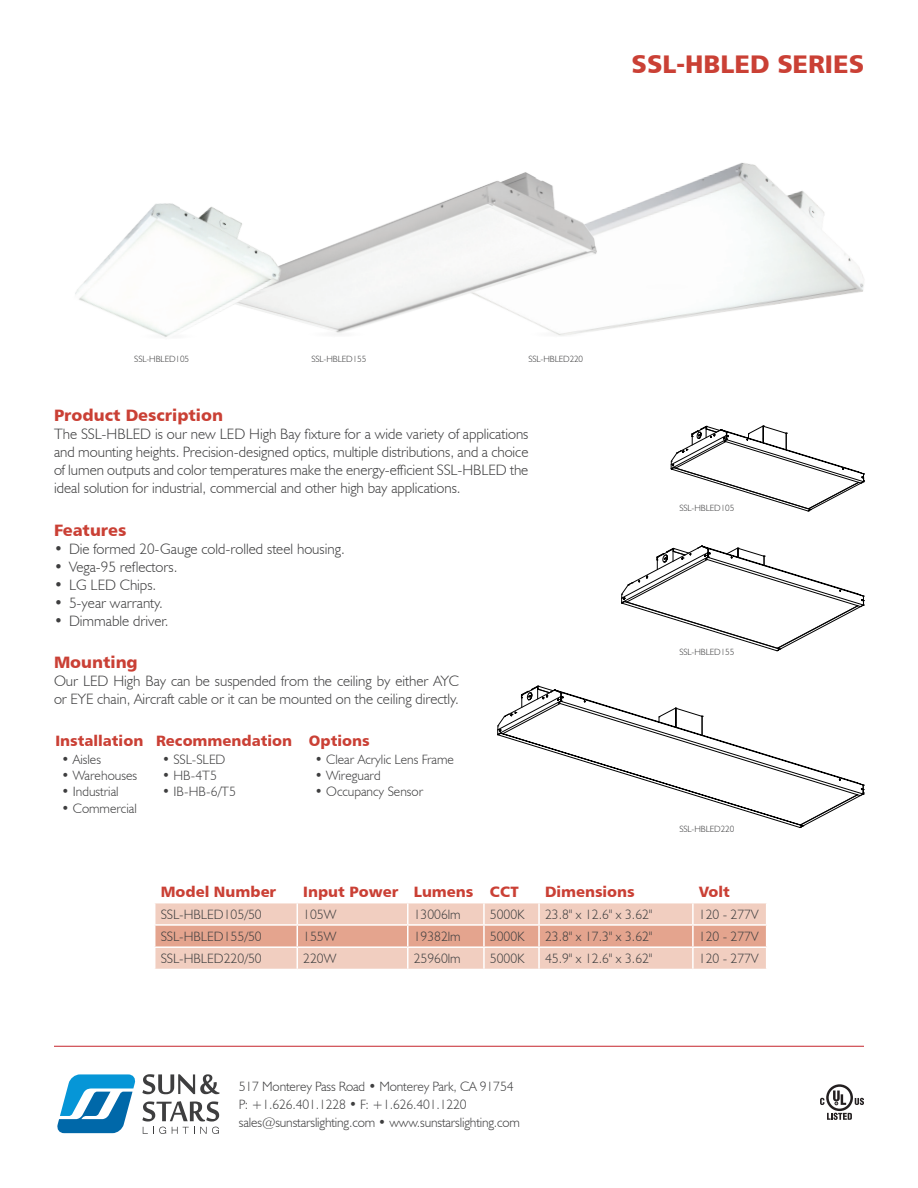
<style>
.page{position:relative;width:918px;height:1188px;background:#fff}
.page>*{position:absolute;margin:0;border:0;box-sizing:border-box;transform-origin:0 0}
.t1{font:25.5px "Humanist 777 BT Black B";color:#ca4035}
.BODY_COPY_SPECS{font:16.5px "Humanist 777 BT Black B";color:#ca4035}
.BODY_COPY_SPECS-2{font:300 15px/18px "Humanist 521 BT";color:#3e3e3f;text-align:justify}
.BODY_COPY_BULLETS_pa{font:300 15px "Humanist 521 BT";color:#3e3e3f}
.t2{font:15px "Humanist 777 BT Black B";color:#ca4035}
.BODY_COPY_SPECS-3{font:300 13.5px "Humanist 521 BT";color:#3e3e3f}
.BODY_COPY_SPECS-4{font:300 9px "Humanist 521 BT";letter-spacing:-.01em;color:#3e3e3f}
</style>
<div class="page">
<svg style="left:827px;top:1113px;width:25px;height:7px"></svg>
<svg style="left:855px;top:1098px;width:9px;height:7px"></svg>
<svg style="left:826px;top:1084px;width:27px;height:27px"></svg>
<svg style="left:829px;top:1087px;width:21px;height:22px"></svg>
<svg style="left:833px;top:1091px;width:13px;height:14px"></svg>
<svg style="left:820px;top:1098px;width:4px;height:7px"></svg>
<hr style="left:54px;top:1046px;width:810px;height:1px;background:#c5252c">
<svg style="left:57px;top:1074px;width:79px;height:59px"></svg>
<svg style="left:142px;top:1074px;width:77px;height:20px"></svg>
<svg style="left:142px;top:1101px;width:77px;height:33px"></svg>
<svg style="left:155px;top:903px;width:612px;height:66px;background:#edc4b4"></svg>
<svg style="left:671px;top:426px;width:194px;height:86px"></svg>
<svg style="left:621px;top:545px;width:244px;height:106px"></svg>
<svg style="left:497px;top:685px;width:367px;height:143px"></svg>
<img style="left:608px;top:163px;width:256px;height:166px">
<img style="left:295px;top:172px;width:313px;height:164px">
<img style="left:75px;top:203px;width:220px;height:134px">
<p class="t1" style="left:631px;top:48px;width:234px">SSL-HBLED SERIES</p>
<p class="BODY_COPY_SPECS-4" style="left:134px;top:353px;width:56px">SSL-HBLED105</p>
<p class="BODY_COPY_SPECS-4" style="left:312px;top:353px;width:56px">SSL-HBLED155</p>
<p class="BODY_COPY_SPECS-4" style="left:529px;top:353px;width:56px">SSL-HBLED220</p>
<p class="BODY_COPY_SPECS" style="left:54px;top:405px;width:171px">Product Description</p>
<p class="BODY_COPY_SPECS-2" style="left:54px;top:425px;width:476px">The SSL-HBLED is our new LED High Bay fixture for a wide variety of applications and mounting heights. Precision-designed optics, multiple distributions, and a choice of lumen outputs and color temperatures make the energy-efficient SSL-HBLED the ideal solution for industrial, commercial and other high bay applications.</p>
<p class="BODY_COPY_SPECS" style="left:54px;top:519px;width:74px">Features</p>
<p class="BODY_COPY_BULLETS_pa" style="left:54px;top:539px;width:292px">• Die formed 20-Gauge cold-rolled steel housing.</p>
<p class="BODY_COPY_BULLETS_pa" style="left:54px;top:557px;width:125px">• Vega-95 reflectors.</p>
<p class="BODY_COPY_BULLETS_pa" style="left:54px;top:575px;width:104px">• LG LED Chips.</p>
<p class="BODY_COPY_BULLETS_pa" style="left:54px;top:593px;width:111px">• 5-year warranty.</p>
<p class="BODY_COPY_BULLETS_pa" style="left:54px;top:611px;width:116px">• Dimmable driver.</p>
<p class="BODY_COPY_SPECS" style="left:54px;top:651px;width:85px">Mounting</p>
<p class="BODY_COPY_SPECS-2" style="left:54px;top:671px;width:406px">Our LED High Bay can be suspended from the ceiling by either AYC or EYE chain, Aircraft cable or it can be mounted on the ceiling directly.</p>
<p class="t2" style="left:56px;top:731px;width:89px">Installation</p>
<p class="t2" style="left:156px;top:731px;width:138px">Recommendation</p>
<p class="t2" style="left:309px;top:731px;width:62px">Options</p>
<p class="BODY_COPY_SPECS-3" style="left:62px;top:751px;width:41px">• Aisles</p>
<p class="BODY_COPY_SPECS-3" style="left:62px;top:767px;width:77px">• Warehouses</p>
<p class="BODY_COPY_SPECS-3" style="left:62px;top:784px;width:59px">• Industrial</p>
<p class="BODY_COPY_SPECS-3" style="left:62px;top:800px;width:77px">• Commercial</p>
<p class="BODY_COPY_SPECS-3" style="left:315px;top:751px;width:141px">• Clear Acrylic Lens Frame</p>
<p class="BODY_COPY_SPECS-3" style="left:315px;top:767px;width:67px">• Wireguard</p>
<p class="BODY_COPY_SPECS-3" style="left:315px;top:784px;width:110px">• Occupancy Sensor</p>
<p class="BODY_COPY_SPECS-3" style="left:162px;top:751px;width:65px">• SSL-SLED</p>
<p class="BODY_COPY_SPECS-3" style="left:162px;top:767px;width:56px">• HB-4T5</p>
<p class="BODY_COPY_SPECS-3" style="left:162px;top:784px;width:75px">• IB-HB-6/T5</p>
<p class="BODY_COPY_SPECS-4" style="left:680px;top:503px;width:56px">SSL-HBLED105</p>
<p class="BODY_COPY_SPECS-4" style="left:680px;top:646px;width:56px">SSL-HBLED155</p>
<p class="BODY_COPY_SPECS-4" style="left:680px;top:823px;width:56px">SSL-HBLED220</p>
<p class="t2" style="left:161px;top:882px;width:117px">Model Number</p>
<p class="t2" style="left:303px;top:882px;width:96px">Input Power</p>
<p class="t2" style="left:414px;top:882px;width:61px">Lumens</p>
<p class="t2" style="left:490px;top:882px;width:30px">CCT</p>
<p class="t2" style="left:545px;top:882px;width:91px">Dimensions</p>
<p class="t2" style="left:699px;top:882px;width:33px">Volt</p>
<p class="BODY_COPY_SPECS-3" style="left:161px;top:906px;width:102px">SSL-HBLED105/50</p>
<p class="BODY_COPY_SPECS-3" style="left:303px;top:906px;width:34px">105W</p>
<p class="BODY_COPY_SPECS-3" style="left:414px;top:906px;width:48px">13006lm</p>
<p class="BODY_COPY_SPECS-3" style="left:490px;top:906px;width:36px">5000K</p>
<p class="BODY_COPY_SPECS-3" style="left:545px;top:906px;width:109px">23.8" x 12.6" x 3.62"</p>
<p class="BODY_COPY_SPECS-3" style="left:699px;top:906px;width:61px">120 - 277V</p>
<p class="BODY_COPY_SPECS-3" style="left:161px;top:928px;width:102px">SSL-HBLED155/50</p>
<p class="BODY_COPY_SPECS-3" style="left:303px;top:928px;width:34px">155W</p>
<p class="BODY_COPY_SPECS-3" style="left:414px;top:928px;width:48px">19382lm</p>
<p class="BODY_COPY_SPECS-3" style="left:490px;top:928px;width:36px">5000K</p>
<p class="BODY_COPY_SPECS-3" style="left:545px;top:928px;width:109px">23.8" x 17.3" x 3.62"</p>
<p class="BODY_COPY_SPECS-3" style="left:699px;top:928px;width:61px">120 - 277V</p>
<p class="BODY_COPY_SPECS-3" style="left:161px;top:951px;width:102px">SSL-HBLED220/50</p>
<p class="BODY_COPY_SPECS-3" style="left:303px;top:951px;width:34px">220W</p>
<p class="BODY_COPY_SPECS-3" style="left:414px;top:951px;width:48px">25960lm</p>
<p class="BODY_COPY_SPECS-3" style="left:490px;top:951px;width:36px">5000K</p>
<p class="BODY_COPY_SPECS-3" style="left:545px;top:951px;width:109px">45.9" x 12.6" x 3.62"</p>
<p class="BODY_COPY_SPECS-3" style="left:699px;top:951px;width:61px">120 - 277V</p>
<p class="BODY_COPY_SPECS-3" style="left:239px;top:1078px;width:276px">517 Monterey Pass Road • Monterey Park, CA 91754</p>
<p class="BODY_COPY_SPECS-3" style="left:239px;top:1096px;width:229px">P: +1.626.401.1228 • F: +1.626.401.1220</p>
<p class="BODY_COPY_SPECS-3" style="left:239px;top:1114px;width:283px">sales@sunstarslighting.com • www.sunstarslighting.com</p>
</div>
